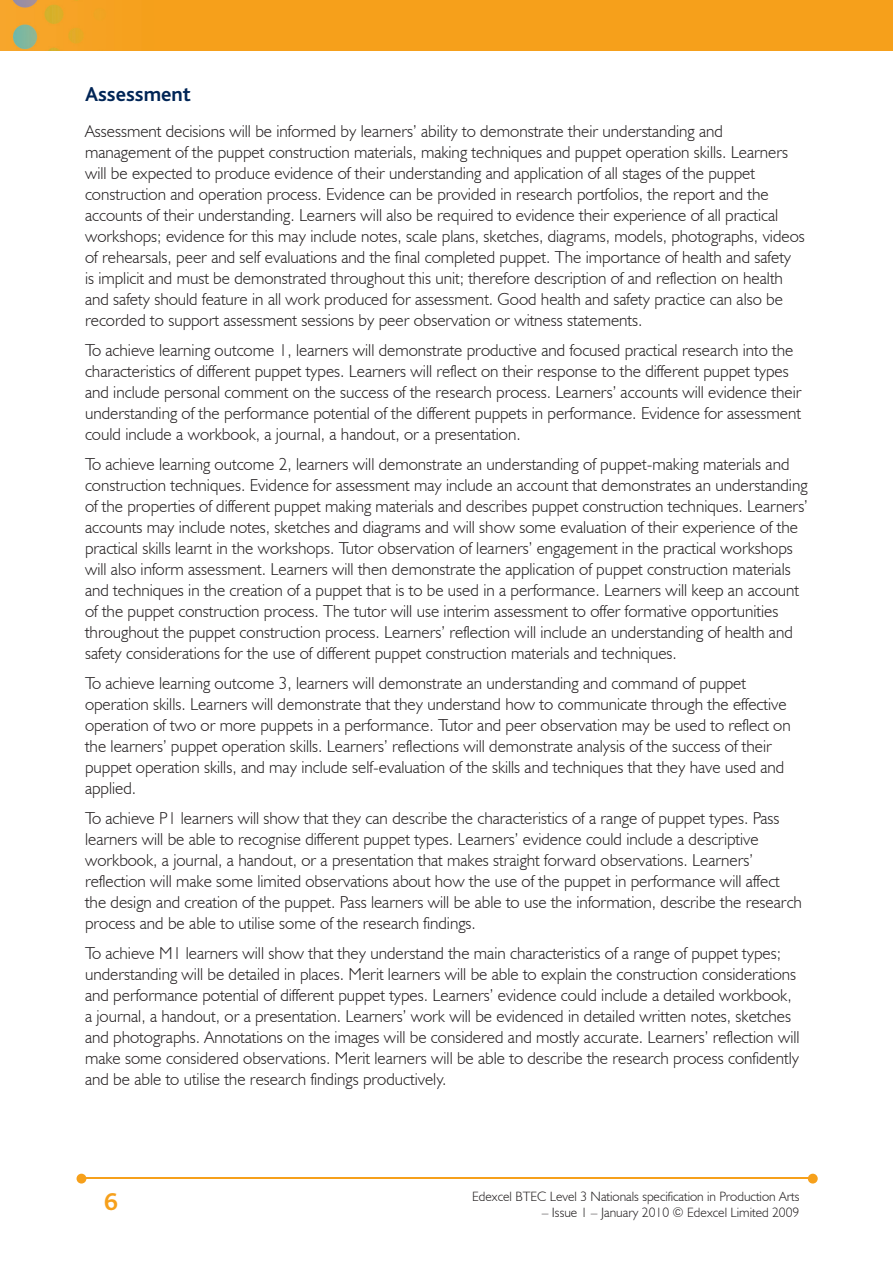
<style>
.page{position:relative;width:893px;height:1263px;background:#fff}
.page>*{position:absolute;margin:0;border:0;box-sizing:border-box;transform-origin:0 0}
.t1{font:700 25.5px "Bliss";color:#f6a01b}
.t2{font:700 21px "Bliss";color:#002556}
.t3{font:300 17.25px/21px "Humanist 521 BT";color:#231f20}
.t4{font:300 13.5px "Humanist 521 BT";color:#231f20}
</style>
<div class="page">
<img style="left:0;top:0;width:893px;height:51px">
<hr style="left:82px;top:1178px;width:728px;height:1px;background:#f6a01b">
<svg style="left:808px;top:1174px;width:10px;height:9px"></svg>
<svg style="left:77px;top:1174px;width:9px;height:9px"></svg>
<p class="t2" style="left:85px;top:83px;width:108px">Assessment</p>
<p class="t3" style="left:85px;top:120px;width:721px">Assessment decisions will be informed by learners’ ability to demonstrate their understanding and management of the puppet construction materials, making techniques and puppet operation skills. Learners will be expected to produce evidence of their understanding and application of all stages of the puppet construction and operation process. Evidence can be provided in research portfolios, the report and the accounts of their understanding. Learners will also be required to evidence their experience of all practical workshops; evidence for this may include notes, scale plans, sketches, diagrams, models, photographs, videos of rehearsals, peer and self evaluations and the final completed puppet. The importance of health and safety<br>is implicit and must be demonstrated throughout this unit; therefore description of and reflection on health and safety should feature in all work produced for assessment. Good health and safety practice can also be recorded to support assessment sessions by peer observation or witness statements.</p>
<p class="t3" style="left:85px;top:339px;width:718px">To achieve learning outcome 1, learners will demonstrate productive and focused practical research into the characteristics of different puppet types. Learners will reflect on their response to the different puppet types and include personal comment on the success of the research process. Learners’ accounts will evidence their understanding of the performance potential of the different puppets in performance. Evidence for assessment could include a workbook, a journal, a handout, or a presentation.</p>
<p class="t3" style="left:85px;top:453px;width:724px">To achieve learning outcome 2, learners will demonstrate an understanding of puppet-making materials and construction techniques. Evidence for assessment may include an account that demonstrates an understanding of the properties of different puppet making materials and describes puppet construction techniques. Learners’ accounts may include notes, sketches and diagrams and will show some evaluation of their experience of the practical skills learnt in the workshops. Tutor observation of learners’ engagement in the practical workshops will also inform assessment. Learners will then demonstrate the application of puppet construction materials and techniques in the creation of a puppet that is to be used in a performance. Learners will keep an account of the puppet construction process. The tutor will use interim assessment to offer formative opportunities throughout the puppet construction process. Learners’ reflection will include an understanding of health and safety considerations for the use of different puppet construction materials and techniques.</p>
<p class="t3" style="left:85px;top:672px;width:707px">To achieve learning outcome 3, learners will demonstrate an understanding and command of puppet operation skills. Learners will demonstrate that they understand how to communicate through the effective operation of two or more puppets in a performance. Tutor and peer observation may be used to reflect on the learners’ puppet operation skills. Learners’ reflections will demonstrate analysis of the success of their puppet operation skills, and may include self-evaluation of the skills and techniques that they have used and applied.</p>
<p class="t3" style="left:85px;top:807px;width:718px">To achieve P1 learners will show that they can describe the characteristics of a range of puppet types. Pass learners will be able to recognise different puppet types. Learners’ evidence could include a descriptive workbook, a journal, a handout, or a presentation that makes straight forward observations. Learners’ reflection will make some limited observations about how the use of the puppet in performance will affect the design and creation of the puppet. Pass learners will be able to use the information, describe the research process and be able to utilise some of the research findings.</p>
<p class="t3" style="left:85px;top:942px;width:716px">To achieve M1 learners will show that they understand the main characteristics of a range of puppet types; understanding will be detailed in places. Merit learners will be able to explain the construction considerations and performance potential of different puppet types. Learners’ evidence could include a detailed workbook, a journal, a handout, or a presentation. Learners’ work will be evidenced in detailed written notes, sketches and photographs. Annotations on the images will be considered and mostly accurate. Learners’ reflection will make some considered observations. Merit learners will be able to describe the research process confidently and be able to utilise the research findings productively.</p>
<h1 class="t1" style="left:104px;top:1189px;width:15px">6</h1>
<p class="t4" style="left:472px;top:1188px;width:329px">Edexcel BTEC Level 3 Nationals specification in Production Arts</p>
<p class="t4" style="left:542px;top:1204px;width:259px">– Issue 1 – January 2010 © Edexcel Limited 2009</p>
</div>
